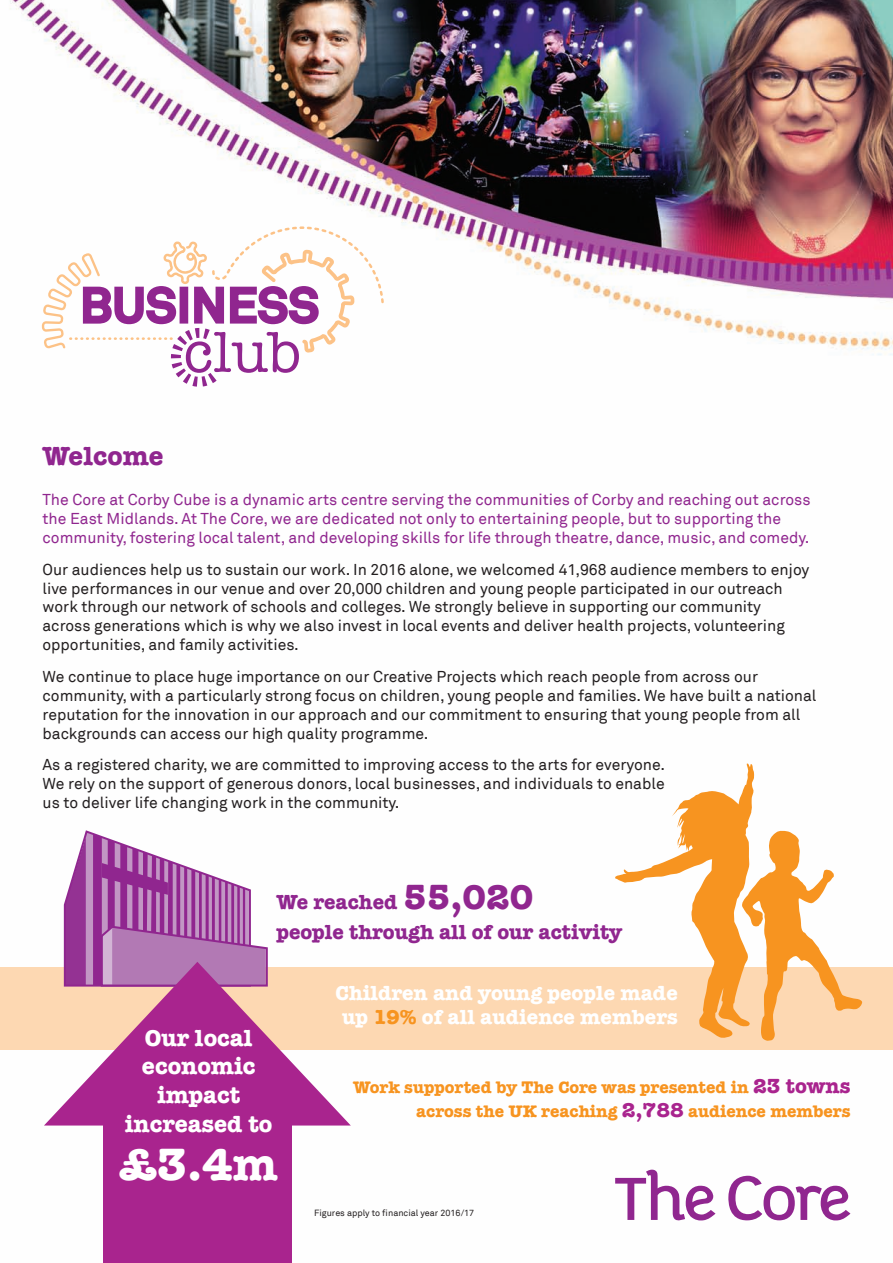
<style>
.page{position:relative;width:893px;height:1263px;background:#fff}
.page>*{position:absolute;margin:0;border:0;box-sizing:border-box;transform-origin:0 0}
.t1{font:700 46.5px "American Typewriter";color:#fff}
.t2{font:700 27px "American Typewriter";color:#90268f}
.t3{font:700 24px/28.8px "American Typewriter";color:#fff;text-align:center}
.t4{font:700 21px/24px "American Typewriter";color:#fff;text-align:center}
.t5{font:700 21px "American Typewriter";color:#90268f}
.t6{font:700 17.25px/24px "American Typewriter";color:#f79420;text-align:right}
.t7{font:15.75px/18.9px "Akkurat";color:#231f20}
.t8{font:15.75px/18.9px "Akkurat";color:#90268f}
.t9{font:9px "Akkurat";color:#231f20}
.s1{font-size:36px}
.s2{color:#f79420}
.s3{font-size:21px;color:#a9248e}
</style>
<div class="page">
<img style="left:10px;top:0;width:883px;height:1221px">
<div style="left:0;top:967px;width:893px;height:83px;background:#fdd8b2"></div>
<svg style="left:42px;top:226px;width:342px;height:161px"></svg>
<svg style="left:615px;top:1169px;width:100px;height:51px"></svg>
<svg style="left:728px;top:1176px;width:122px;height:45px"></svg>
<svg style="left:63px;top:829px;width:206px;height:133px"></svg>
<svg style="left:44px;top:962px;width:307px;height:163px"></svg>
<div style="left:103px;top:1117px;width:189px;height:146px;background:#a9248e"></div>
<svg style="left:615px;top:763px;width:247px;height:278px"></svg>
<h2 class="t2" style="left:43px;top:433px;width:122px">Welcome</h2>
<p class="t8" style="left:43px;top:491px;width:770px">The Core at Corby Cube is a dynamic arts centre serving the communities of Corby and reaching out across the East Midlands. At The Core, we are dedicated not only to entertaining people, but to supporting the community, fostering local talent, and developing skills for life through theatre, dance, music, and comedy.</p>
<p class="t7" style="left:43px;top:560px;width:768px">Our audiences help us to sustain our work. In 2016 alone, we welcomed 41,968 audience members to enjoy live performances in our venue and over 20,000 children and young people participated in our outreach work through our network of schools and colleges. We strongly believe in supporting our community across generations which is why we also invest in local events and deliver health projects, volunteering opportunities, and family activities.</p>
<p class="t7" style="left:43px;top:667px;width:775px">We continue to place huge importance on our Creative Projects which reach people from across our community, with a particularly strong focus on children, young people and families. We have built a national reputation for the innovation in our approach and our commitment to ensuring that young people from all backgrounds can access our high quality programme.</p>
<p class="t7" style="left:43px;top:756px;width:624px;text-align:justify">As a registered charity, we are committed to improving access to the arts for everyone.<br>We rely on the support of generous donors, local businesses, and individuals to enable us to deliver life changing work in the community.</p>
<h3 class="t5" style="left:276px;top:884px;width:258px">We reached <span class="s1">55,020</span></h3>
<h3 class="t5" style="left:276px;top:914px;width:347px">people through all of our activity</h3>
<h3 class="t3" style="left:125px;top:1022px;width:149px">Our local economic impact increased to</h3>
<h1 class="t1" style="left:120px;top:1124px;width:160px">£3.4m</h1>
<h3 class="t4" style="left:336px;top:980px;width:344px">Children and young people made up <span class="s2">19%</span> of all audience members</h3>
<p class="t6" style="left:353px;top:1074px;width:499px">Work supported by The Core was presented in <span class="s3">23 towns </span>across the UK reaching <span class="s3">2,788</span> audience members</p>
<p class="t9" style="left:314px;top:1207px;width:161px">Figures apply to financial year 2016/17</p>
</div>
